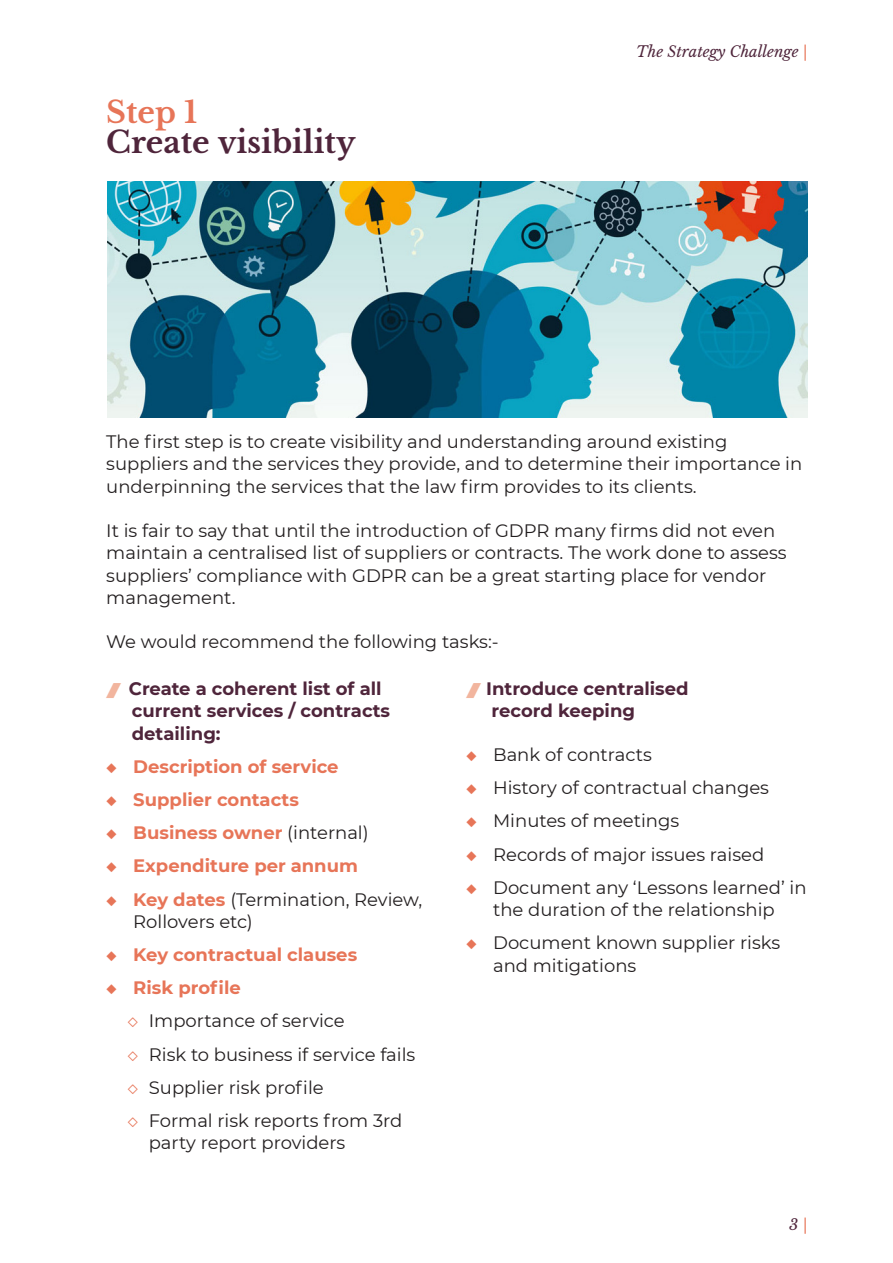
<style>
.page{position:relative;width:893px;height:1263px;background:#fff}
.page>*{position:absolute;margin:0;border:0;box-sizing:border-box;transform-origin:0 0}
.Header_7{font:700 30px/30px "Libre Baskerville";color:#4f253b}
.Paragraph_2{font:18px/22.5px "Montserrat";color:#231f20}
.t1{font:700 18px "Montserrat";color:#e77558}
.Paragraph_2-2{font:700 18px/22.5px "Montserrat";color:#4f253b}
.Section_name{font:italic 15px "Libre Baskerville";color:#4f253b}
.s1{color:#e77558}
.s2{font-weight:400}
.s3{font-weight:400;color:#231f20}
.s4{font-weight:700;color:#e77558}
</style>
<div class="page">
<img style="left:107px;top:181px;width:700px;height:237px">
<p class="Header_7" style="left:106px;top:97px;width:251px"><span class="s1">Step 1<br></span>Create visibility</p>
<p class="Section_name" style="left:636px;top:42px;width:173px">The Strategy Challenge <span class="s1">|</span></p>
<p class="Paragraph_2" style="left:106px;top:429px;width:697px">The first step is to create visibility and understanding around existing suppliers and the services they provide, and to determine their importance in underpinning the services that the law firm provides to its clients.</p>
<p class="Paragraph_2" style="left:106px;top:518px;width:682px">It is fair to say that until the introduction of GDPR many firms did not even maintain a centralised list of suppliers or contracts. The work done to assess suppliers’ compliance with GDPR can be a great starting place for vendor management.</p>
<p class="Paragraph_2" style="left:106px;top:629px;width:394px">We would recommend the following tasks:-</p>
<p class="Paragraph_2-2" style="left:129px;top:676px;width:263px">Create a coherent list of all current services / contracts detailing:</p>
<p class="t1" style="left:106px;top:754px;width:234px"><span class="s2">◆</span> Description of service</p>
<p class="t1" style="left:106px;top:787px;width:194px"><span class="s2">◆</span> Supplier contacts</p>
<p class="t1" style="left:106px;top:820px;width:264px"><span class="s2">◆</span> Business owner <span class="s3">(internal)</span></p>
<p class="t1" style="left:106px;top:853px;width:253px"><span class="s2">◆</span> Expenditure per annum</p>
<p class="Paragraph_2" style="left:133px;top:887px;width:290px;text-indent:-27px"><span class="s1">◆</span> <span class="s4">Key dates</span> (Termination, Review,<br>Rollovers etc)</p>
<p class="t1" style="left:106px;top:942px;width:252px"><span class="s2">◆</span> Key contractual clauses</p>
<p class="t1" style="left:106px;top:975px;width:136px"><span class="s2">◆</span> Risk profile</p>
<p class="Paragraph_2" style="left:128px;top:1009px;width:219px"><span class="s1">◇</span> Importance of service</p>
<p class="Paragraph_2" style="left:128px;top:1042px;width:289px"><span class="s1">◇</span> Risk to business if service fails</p>
<p class="Paragraph_2" style="left:128px;top:1075px;width:198px"><span class="s1">◇</span> Supplier risk profile</p>
<p class="Paragraph_2" style="left:149px;top:1108px;width:255px;text-indent:-21px"><span class="s1">◇</span> Formal risk reports from 3rd party report providers</p>
<p class="Paragraph_2-2" style="left:486px;top:676px;width:204px">Introduce centralised record keeping</p>
<p class="Paragraph_2" style="left:466px;top:743px;width:187px"><span class="s1">◆</span> Bank of contracts</p>
<p class="Paragraph_2" style="left:466px;top:776px;width:304px"><span class="s1">◆</span> History of contractual changes</p>
<p class="Paragraph_2" style="left:466px;top:809px;width:215px"><span class="s1">◆</span> Minutes of meetings</p>
<p class="Paragraph_2" style="left:466px;top:842px;width:300px"><span class="s1">◆</span> Records of major issues raised</p>
<p class="Paragraph_2" style="left:466px;top:875px;width:342px;text-align:center"><span class="s1">◆</span> Document any ‘Lessons learned’ in the duration of the relationship</p>
<p class="Paragraph_2" style="left:493px;top:931px;width:289px;text-indent:-27px"><span class="s1">◆</span> Document known supplier risks and mitigations</p>
<p class="Section_name" style="left:789px;top:1215px;width:20px">3 <span class="s1">|</span></p>
</div>
